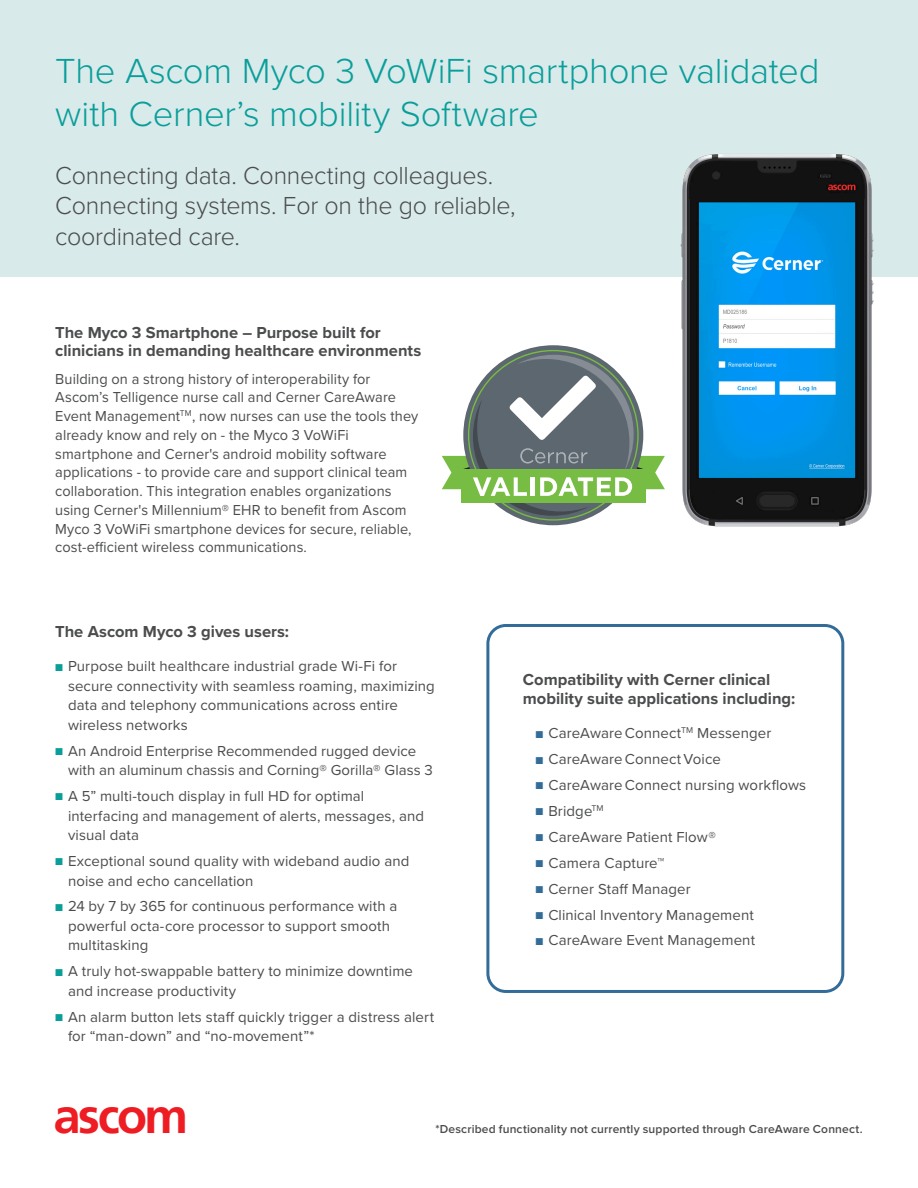
<style>
.page{position:relative;width:918px;height:1188px;background:#fff}
.page>*{position:absolute;margin:0;border:0;box-sizing:border-box;transform-origin:0 0}
.Heading_L4_-_Ascom_G{font:300 36.15px/43.3px "Proxima Nova";letter-spacing:-.005em;color:#0a9e9a}
.Preamble_L1{font:36px "Ascom";letter-spacing:-.005em;color:#ee1d23}
.Sub-heading{font:300 25.5px/30.6px "Proxima Nova";letter-spacing:-.01em;color:#4b4c4d}
.Sub-heading__body_co{font:700 16.5px/18.8px "Proxima Nova";color:#4b4c4d}
.Body_copy{font:15px/19.5px "Proxima Nova";letter-spacing:.005em;color:#4b4c4d}
.Preamble_L1-2{font:600 12px "Proxima Nova";letter-spacing:.015em;color:#4b4c4d}
.s1{font-size:12px;color:#0a9e9a}
.s2{font-size:12px;color:#336c99}
</style>
<div class="page">
<div style="left:486px;top:624px;width:358px;height:369px;border:3px solid #336c99;border-radius:18px"></div>
<div style="left:0;top:0;width:918px;height:276px;background:#d8eaea"></div>
<img style="left:672px;top:154px;width:210px;height:373px">
<svg style="left:442px;top:350px;width:223px;height:171px"></svg>
<p class="Heading_L4_-_Ascom_G" style="left:55px;top:47px;width:766px">The Ascom Myco 3 VoWiFi smartphone validated with Cerner’s mobility Software</p>
<p class="Sub-heading" style="left:55px;top:159px;width:462px">Connecting data. Connecting colleagues.<br>Connecting systems. For on the go reliable, coordinated care.</p>
<p class="Sub-heading__body_co" style="left:55px;top:322px;width:368px">The Myco 3 Smartphone – Purpose built for clinicians in demanding healthcare environments</p>
<p class="Body_copy" style="left:55px;top:369px;width:365px;line-height:18.8px">Building on a strong history of interoperability for Ascom’s Telligence nurse call and Cerner CareAware Event Management<sup>TM</sup>, now nurses can use the tools they already know and rely on - the Myco 3 VoWiFi smartphone and Cerner's android mobility software applications - to provide care and support clinical team collaboration. This integration enables organizations using Cerner's Millennium® EHR to benefit from Ascom Myco 3 VoWiFi smartphone devices for secure, reliable, cost-efficient wireless communications.</p>
<p class="Sub-heading__body_co" style="left:55px;top:622px;width:235px">The Ascom Myco 3 gives users:</p>
<p class="Body_copy" style="left:68px;top:656px;width:368px;text-indent:-13px"><span class="s1">■</span> Purpose built healthcare industrial grade Wi-Fi for secure connectivity with seamless roaming, maximizing data and telephony communications across entire wireless networks</p>
<p class="Body_copy" style="left:68px;top:740px;width:366px;text-indent:-13px"><span class="s1">■</span> An Android Enterprise Recommended rugged device with an aluminum chassis and Corning® Gorilla® Glass 3</p>
<p class="Body_copy" style="left:68px;top:786px;width:358px;text-indent:-13px"><span class="s1">■</span> A 5” multi-touch display in full HD for optimal interfacing and management of alerts, messages, and visual data</p>
<p class="Body_copy" style="left:68px;top:851px;width:343px;text-indent:-13px"><span class="s1">■</span> Exceptional sound quality with wideband audio and noise and echo cancellation</p>
<p class="Body_copy" style="left:68px;top:896px;width:331px;text-indent:-13px"><span class="s1">■</span> 24 by 7 by 365 for continuous performance with a powerful octa-core processor to support smooth multitasking</p>
<p class="Body_copy" style="left:68px;top:961px;width:347px;text-indent:-13px"><span class="s1">■</span> A truly hot-swappable battery to minimize downtime and increase productivity</p>
<p class="Body_copy" style="left:68px;top:1006px;width:368px;text-indent:-13px"><span class="s1">■</span> An alarm button lets staff quickly trigger a distress alert for “man-down” and “no-movement”*</p>
<p class="Sub-heading__body_co" style="left:523px;top:669px;width:274px;line-height:19.5px">Compatibility with Cerner clinical mobility suite applications including:</p>
<p class="Body_copy" style="left:536px;top:723px;width:237px"><span class="s2">■</span> CareAwareConnect<sup>TM</sup> Messenger</p>
<p class="Body_copy" style="left:536px;top:749px;width:187px"><span class="s2">■</span> CareAwareConnectVoice</p>
<p class="Body_copy" style="left:536px;top:775px;width:272px"><span class="s2">■</span> CareAwareConnect nursing workflows</p>
<p class="Body_copy" style="left:536px;top:801px;width:70px"><span class="s2">■</span> Bridge<sup>TM</sup></p>
<p class="Body_copy" style="left:536px;top:827px;width:182px"><span class="s2">■</span> CareAware Patient Flow®</p>
<p class="Body_copy" style="left:536px;top:852px;width:130px"><span class="s2">■</span> Camera Capture™</p>
<p class="Body_copy" style="left:536px;top:878px;width:157px"><span class="s2">■</span> Cerner Staff Manager</p>
<p class="Body_copy" style="left:536px;top:904px;width:220px"><span class="s2">■</span> Clinical Inventory Management</p>
<p class="Body_copy" style="left:536px;top:930px;width:221px"><span class="s2">■</span> CareAware Event Management</p>
<p class="Preamble_L1" style="left:55px;top:1106px;width:132px">ASCOM</p>
<p class="Preamble_L1-2" style="left:435px;top:1122px;width:429px">*Described functionality not currently supported through CareAware Connect.</p>
</div>
